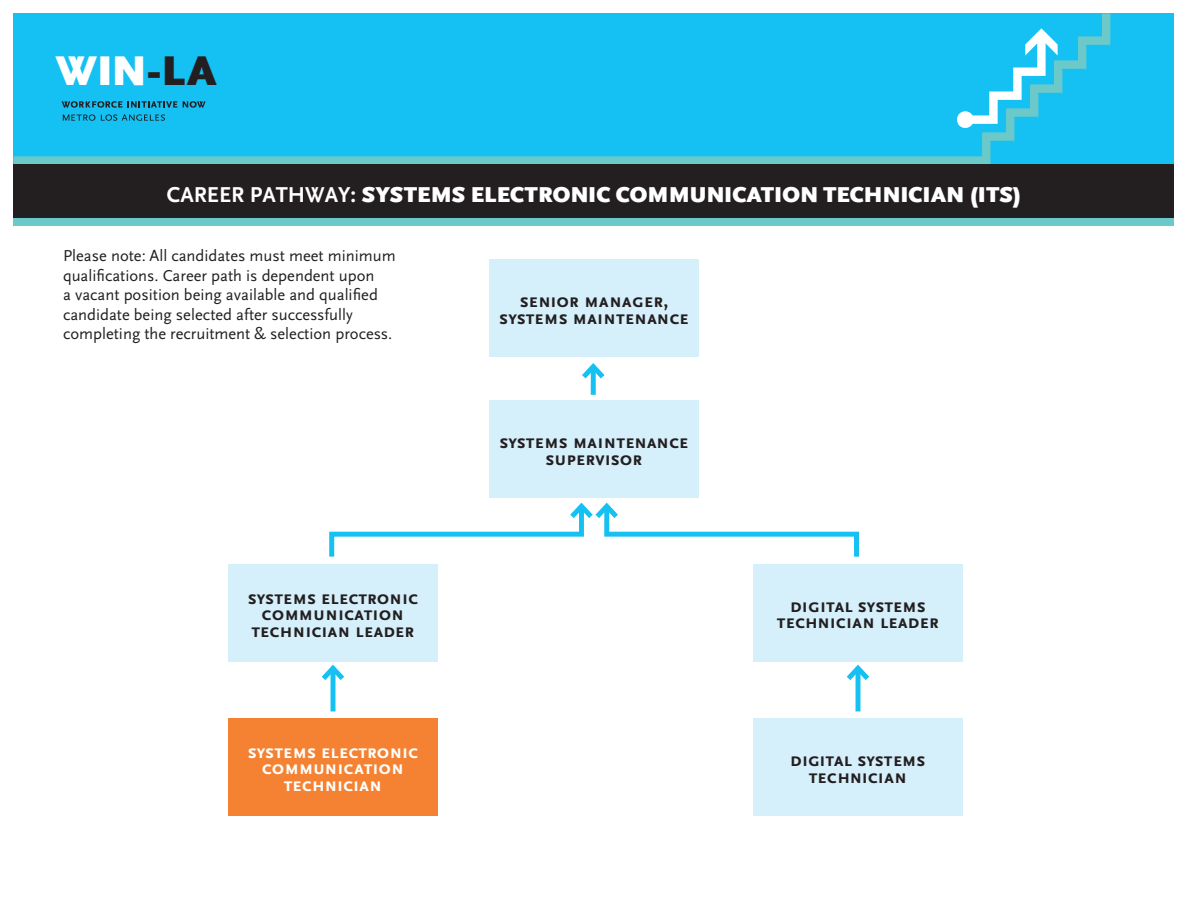
<style>
.page{position:relative;width:1188px;height:918px;background:#fff}
.page>*{position:absolute;margin:0;border:0;box-sizing:border-box;transform-origin:0 0}
.t1{font:900 43.35px "Scala Sans Pro";color:#fff}
.t2{font:900 22.5px "Scala Sans Pro";color:#fff}
.t3{font:700 19.5px/16.5px "Scala Sans Pro";color:#231f20;text-align:center}
.t4{font:700 19.5px/16.5px "Scala Sans Pro";color:#fff;text-align:center}
.t5{font:16.5px/19.5px "Scala Sans Pro";color:#231f20}
.s1{color:#231f20}
.s2{font-weight:700}
</style>
<div class="page">
<hr style="left:856px;top:668px;width:4px;height:43px;background:#15c0f2">
<svg style="left:846px;top:664px;width:24px;height:21px"></svg>
<hr style="left:331px;top:668px;width:4px;height:43px;background:#15c0f2">
<svg style="left:321px;top:664px;width:24px;height:21px"></svg>
<div style="left:591px;top:367px;width:5px;height:28px;background:#15c0f2"></div>
<svg style="left:582px;top:363px;width:23px;height:21px"></svg>
<svg style="left:329px;top:502px;width:530px;height:55px"></svg>
<div style="left:14px;top:14px;width:1160px;height:206px;background:#15c0f2"></div>
<svg style="left:14px;top:14px;width:1096px;height:151px"></svg>
<svg style="left:956px;top:28px;width:102px;height:101px"></svg>
<svg style="left:62px;top:101px;width:115px;height:7px"></svg>
<svg style="left:183px;top:101px;width:23px;height:7px"></svg>
<svg style="left:63px;top:114px;width:32px;height:7px"></svg>
<svg style="left:101px;top:114px;width:64px;height:7px"></svg>
<div style="left:14px;top:165px;width:1160px;height:53px;background:#231f20"></div>
<div style="left:14px;top:218px;width:1160px;height:8px;background:#6bc9ca"></div>
<div style="left:489px;top:400px;width:210px;height:98px;background:#d6f0fb"></div>
<div style="left:489px;top:260px;width:210px;height:97px;background:#d6f0fb"></div>
<div style="left:753px;top:564px;width:210px;height:98px;background:#d6f0fb"></div>
<div style="left:228px;top:564px;width:210px;height:98px;background:#d6f0fb"></div>
<div style="left:753px;top:718px;width:210px;height:98px;background:#d6f0fb"></div>
<div style="left:228px;top:718px;width:210px;height:98px;background:#f48232"></div>
<h1 class="t1" style="left:56px;top:46px;width:163px">WIN<span class="s1">-LA</span></h1>
<h2 class="t2" style="left:167px;top:182px;width:856px"><span class="s2">CAREER PATHWAY:</span> SYSTEMS ELECTRONIC COMMUNICATION TECHNICIAN (ITS)</h2>
<p class="t5" style="left:63px;top:246px;width:334px">Please note: All candidates must meet minimum qualifications. Career path is dependent upon<br>a vacant position being available and qualified candidate being selected after successfully completing the recruitment &amp; selection process.</p>
<p class="t3" style="left:248px;top:589px;width:172px">Systems Electronic<br>Communication<br>Technician leader</p>
<p class="t4" style="left:248px;top:743px;width:172px">Systems Electronic<br>Communication<br>Technician</p>
<p class="t3" style="left:499px;top:293px;width:191px">senior manager, systems maintenance</p>
<p class="t3" style="left:499px;top:434px;width:191px">systems maintenance supervisor</p>
<p class="t3" style="left:777px;top:597px;width:164px">Digital Systems<br>Technician Leader</p>
<p class="t3" style="left:790px;top:752px;width:137px">Digital Systems<br>Technician</p>
</div>
